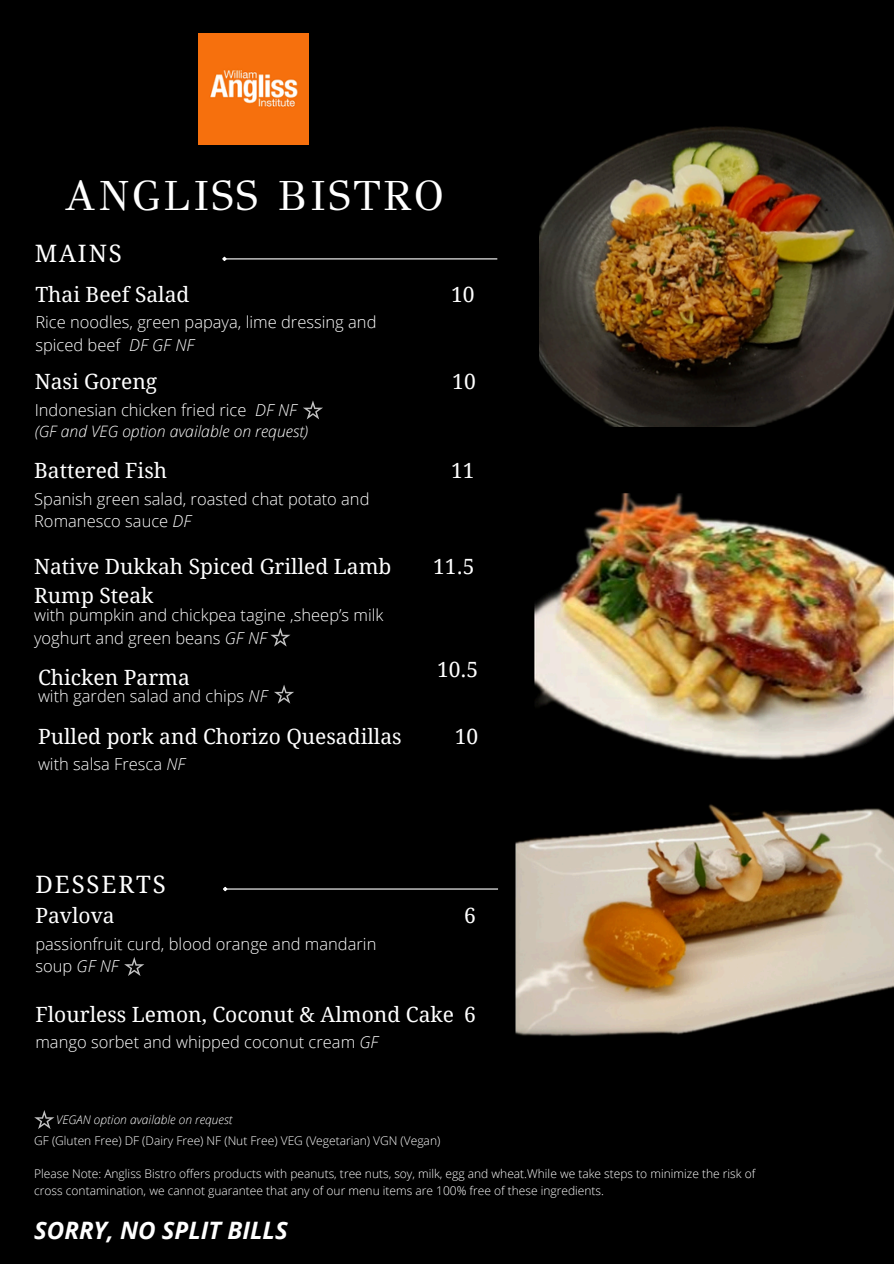
<style>
.page{position:relative;width:894px;height:1264px;background:#fff}
.page>*{position:absolute;margin:0;border:0;box-sizing:border-box;transform-origin:0 0}
.t1{font:42.15px "GFS Didot";letter-spacing:.06em;color:#fff}
.t2{font:italic 700 24px "Open Sans";color:#fff}
.t3{font:24px "Droid Serif";letter-spacing:.08em;color:#fff}
.t4{font:21px/29.2px "Droid Serif";color:#fff}
.t5{font:300 16.5px/22.5px "Open Sans";color:#fff}
.t6{font:italic 300 15.75px "Open Sans";color:#fff}
.t7{font:300 12px "Open Sans";color:#fff}
.t8{font:italic 300 12px "Open Sans";color:#fff}
.s1{font-style:italic}
</style>
<div class="page">
<div style="left:0;top:0;width:893px;height:1263px;background:#000"></div>
<hr style="left:226px;top:258px;width:271px;height:1px;background:#fff">
<svg style="left:222px;top:256px;width:6px;height:5px"></svg>
<hr style="left:226px;top:888px;width:272px;height:1px;background:#fff">
<svg style="left:223px;top:886px;width:5px;height:6px"></svg>
<img style="left:198px;top:34px;width:110px;height:111px">
<svg style="left:303px;top:400px;width:20px;height:19px"></svg>
<svg style="left:274px;top:685px;width:20px;height:18px"></svg>
<svg style="left:34px;top:1110px;width:20px;height:19px"></svg>
<img style="left:539px;top:126px;width:354px;height:301px">
<svg style="left:270px;top:627px;width:20px;height:19px"></svg>
<svg style="left:124px;top:957px;width:20px;height:19px"></svg>
<img style="left:534px;top:493px;width:359px;height:267px">
<img style="left:515px;top:804px;width:378px;height:232px">
<h5 class="t1" style="left:64px;top:170px;width:381px">ANGLISS BISTRO</h5>
<p class="t3" style="left:35px;top:240px;width:89px">MAINS</p>
<h4 class="t4" style="left:35px;top:280px;width:155px">Thai Beef Salad</h4>
<h5 class="t5" style="left:35px;top:311px;width:342px">Rice noodles, green papaya, lime dressing and spiced beef <span class="s1">DF GF NF</span></h5>
<h4 class="t4" style="left:451px;top:280px;width:25px">10</h4>
<p class="t4" style="left:35px;top:367px;width:124px">Nasi Goreng</p>
<h4 class="t4" style="left:452px;top:367px;width:25px">10</h4>
<h3 class="t5" style="left:35px;top:398px;width:264px">Indonesian chicken fried rice <span class="s1">DF NF</span></h3>
<h3 class="t6" style="left:35px;top:420px;width:275px">(GF and VEG option available on request)</h3>
<h4 class="t4" style="left:34px;top:456px;width:134px">Battered Fish</h4>
<h5 class="t4" style="left:451px;top:456px;width:25px">11</h5>
<h5 class="t5" style="left:34px;top:487px;width:337px">Spanish green salad, roasted chat potato and<br>Romanesco sauce <span class="s1">DF</span></h5>
<p class="t4" style="left:34px;top:552px;width:359px">Native Dukkah Spiced Grilled Lamb<br>Rump Steak</p>
<h4 class="t5" style="left:34px;top:603px;width:351px">with pumpkin and chickpea tagine ,sheep’s milk yoghurt and green beans <span class="s1">GF NF</span></h4>
<h3 class="t4" style="left:38px;top:663px;width:153px">Chicken Parma</h3>
<p class="t5" style="left:38px;top:684px;width:231px">with garden salad and chips <span class="s1">NF</span></p>
<p class="t4" style="left:38px;top:722px;width:365px">Pulled pork and Chorizo Quesadillas</p>
<h4 class="t5" style="left:38px;top:752px;width:149px">with salsa Fresca <span class="s1">NF</span></h4>
<p class="t4" style="left:433px;top:552px;width:43px">11.5</p>
<h4 class="t4" style="left:437px;top:655px;width:43px">10.5</h4>
<p class="t4" style="left:455px;top:722px;width:25px">10</p>
<h1 class="t3" style="left:35px;top:870px;width:132px">DESSERTS</h1>
<h5 class="t4" style="left:35px;top:901px;width:81px">Pavlova</h5>
<h4 class="t5" style="left:35px;top:932px;width:342px">passionfruit curd, blood orange and mandarin soup <span class="s1">GF NF</span></h4>
<p class="t4" style="left:464px;top:901px;width:13px">6</p>
<h4 class="t4" style="left:35px;top:999px;width:420px">Flourless Lemon, Coconut &amp; Almond Cake</h4>
<p class="t5" style="left:35px;top:1030px;width:344px">mango sorbet and whipped coconut cream <span class="s1">GF</span></p>
<h5 class="t4" style="left:464px;top:999px;width:13px">6</h5>
<p class="t8" style="left:56px;top:1111px;width:178px">VEGAN option available on request</p>
<h5 class="t7" style="left:34px;top:1132px;width:407px">GF (Gluten Free) DF (Dairy Free) NF (Nut Free) VEG (Vegetarian) VGN (Vegan)</h5>
<p class="t7" style="left:34px;top:1165px;width:722px">Please Note: Angliss Bistro offers products with peanuts, tree nuts, soy, milk, egg and wheat.While we take steps to minimize the risk of</p>
<h4 class="t7" style="left:34px;top:1182px;width:571px">cross contamination, we cannot guarantee that any of our menu items are 100% free of these ingredients.</h4>
<p class="t2" style="left:34px;top:1213px;width:255px">SORRY, NO SPLIT BILLS</p>
</div>
